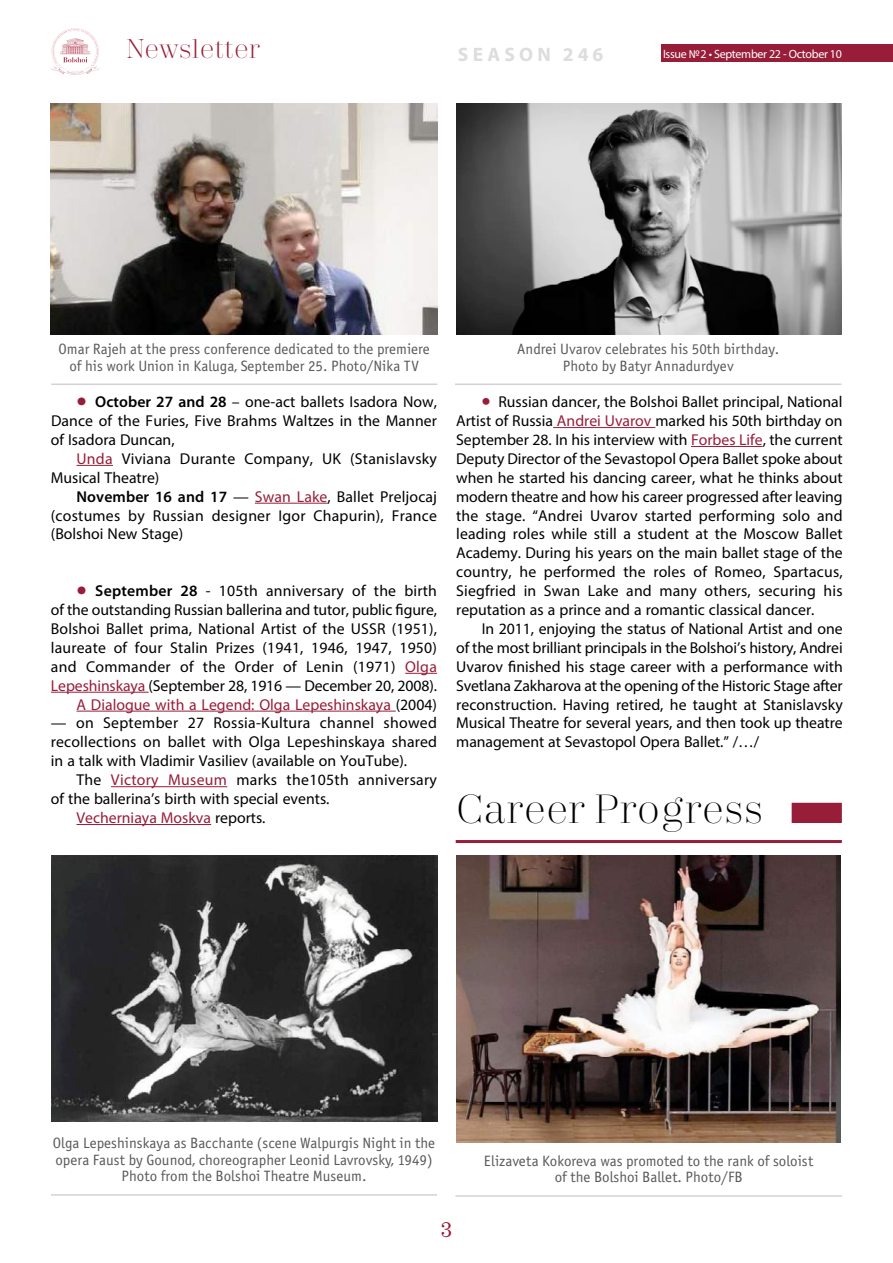
<style>
.page{position:relative;width:893px;height:1263px;background:#fff}
.page>*{position:absolute;margin:0;border:0;box-sizing:border-box;transform-origin:0 0}
.t1{font:300 40.5px "Trivia Serif";color:#000}
.t2{font:300 27px "Trivia Serif";color:#981d39}
.t3{font:21px "Trivia Serif 10 Demo";color:#981d39}
.t4{font:700 19.5px "Myriad Pro";letter-spacing:.22em;color:#dcddde}
.t5{font:15.75px/18.9px "Myriad Pro";color:#000;text-align:justify}
.t6{font:15.75px "Myriad Pro";letter-spacing:.02em;color:#000}
.t7{font:15.75px "Myriad Pro";color:#981d39}
.t8{font:15px/16.5px "Officina Sans Book ITC";color:#58595b;text-align:center}
.t9{font:12px "Myriad Pro";letter-spacing:-.025em;color:#fff}
.s1{font-weight:600;font-size:33px;color:#981d39}
.s2{font-weight:600}
.s3{color:#981d39}
.s4{color:#000}
.s5{font-size:33px;color:#981d39}
</style>
<div class="page">
<div style="left:661px;top:45px;width:232px;height:17px;background:#981d39"></div>
<svg style="left:51px;top:28px;width:49px;height:47px"></svg>
<img style="left:51px;top:103px;width:386px;height:231px">
<hr style="left:51px;top:383px;width:386px;height:2px;background:#d1d3d4">
<hr style="left:76px;top:465px;width:37px;height:1px;background:#981d39">
<hr style="left:255px;top:503px;width:73px;height:1px;background:#981d39">
<hr style="left:405px;top:673px;width:32px;height:1px;background:#981d39">
<hr style="left:51px;top:692px;width:98px;height:1px;background:#981d39">
<hr style="left:76px;top:711px;width:320px;height:1px;background:#981d39">
<hr style="left:111px;top:786px;width:116px;height:1px;background:#981d39">
<hr style="left:76px;top:824px;width:135px;height:1px;background:#981d39">
<img style="left:51px;top:856px;width:386px;height:265px">
<hr style="left:51px;top:1194px;width:386px;height:2px;background:#d1d3d4">
<img style="left:456px;top:103px;width:385px;height:231px">
<hr style="left:455px;top:383px;width:386px;height:2px;background:#d1d3d4">
<hr style="left:553px;top:427px;width:102px;height:1px;background:#981d39">
<hr style="left:691px;top:446px;width:72px;height:1px;background:#981d39">
<div style="left:792px;top:803px;width:50px;height:20px;background:#981d39"></div>
<hr style="left:456px;top:840px;width:386px;height:3px;background:#981d39">
<img style="left:456px;top:856px;width:384px;height:287px">
<hr style="left:455px;top:1195px;width:387px;height:2px;background:#d1d3d4">
<h2 class="t2" style="left:126px;top:35px;width:135px">Newsletter</h2>
<p class="t9" style="left:663px;top:46px;width:180px">Issue №2 • September 22 - October 10</p>
<p class="t4" style="left:458px;top:41px;width:147px">SEASON 246</p>
<p class="t8" style="left:59px;top:341px;width:373px">Omar Rajeh at the press conference dedicated to the premiere of his work Union in Kaluga, September 25. Photo/Nika TV</p>
<p class="t5" style="left:51px;top:392px;width:388px;text-indent:26px"><span class="s1">•</span> <span class="s2">October 27 and 28</span> – one-act ballets Isadora Now, Dance of the Furies, Five Brahms Waltzes in the Manner of Isadora Duncan,</p>
<p class="t5" style="left:51px;top:449px;width:388px;text-indent:26px"><span class="s3">Unda</span> Viviana Durante Company, UK (Stanislavsky<br>Musical Theatre)</p>
<p class="t5" style="left:51px;top:487px;width:388px;text-indent:26px"><span class="s2">November 16 and 17</span> — <span class="s3">Swan Lake</span>, Ballet Preljocaj (costumes by Russian designer Igor Chapurin), France (Bolshoi New Stage)</p>
<p class="t5" style="left:51px;top:581px;width:388px;text-align:right"><span class="s1">•</span> <span class="s2">September 28</span> - 105th anniversary of the birth<br>of the outstanding Russian ballerina and tutor, public figure, Bolshoi Ballet prima, National Artist of the USSR (1951), laureate of four Stalin Prizes (1941, 1946, 1947, 1950) and Commander of the Order of Lenin (1971) <span class="s3">Olga Lepeshinskaya</span> (September 28, 1916 — December 20, 2008).<br><span class="s3">A Dialogue with a Legend: Olga Lepeshinskaya</span> (2004)</p>
<p class="t5" style="left:51px;top:713px;width:388px">— on September 27 Rossia-Kultura channel showed recollections on ballet with Olga Lepeshinskaya shared in a talk with Vladimir Vasiliev (available on YouTube).</p>
<p class="t6" style="left:76px;top:770px;width:362px">The <span class="s3">Victory Museum</span> marks the105th anniversary</p>
<p class="t5" style="left:51px;top:789px;width:280px">of the ballerina’s birth with special events.</p>
<p class="t7" style="left:76px;top:808px;width:191px">Vecherniaya Moskva <span class="s4">reports.</span></p>
<p class="t8" style="left:517px;top:341px;width:263px">Andrei Uvarov celebrates his 50th birthday.<br>Photo by Batyr Annadurdyev</p>
<p class="t5" style="left:456px;top:392px;width:388px;text-indent:25px"><span class="s5">•</span> Russian dancer, the Bolshoi Ballet principal, National Artist of Russia <span class="s3">Andrei Uvarov</span> marked his 50th birthday on September 28. In his interview with <span class="s3">Forbes Life</span>, the current Deputy Director of the Sevastopol Opera Ballet spoke about when he started his dancing career, what he thinks about modern theatre and how his career progressed after leaving the stage. “Andrei Uvarov started performing solo and leading roles while still a student at the Moscow Ballet Academy. During his years on the main ballet stage of the country, he performed the roles of Romeo, Spartacus, Siegfried in Swan Lake and many others, securing his reputation as a prince and a romantic classical dancer.</p>
<p class="t5" style="left:456px;top:619px;width:388px;text-indent:25px">In 2011, enjoying the status of National Artist and one of the most brilliant principals in the Bolshoi’s history, Andrei Uvarov finished his stage career with a performance with Svetlana Zakharova at the opening of the Historic Stage after reconstruction. Having retired, he taught at Stanislavsky Musical Theatre for several years, and then took up theatre management at Sevastopol Opera Ballet.” /…/</p>
<h1 class="t1" style="left:456px;top:788px;width:309px">Career Progress</h1>
<p class="t8" style="left:53px;top:1135px;width:384px">Olga Lepeshinskaya as Bacchante (scene Walpurgis Night in the opera Faust by Gounod, choreographer Leonid Lavrovsky, 1949)<br>Photo from the Bolshoi Theatre Museum.</p>
<p class="t8" style="left:484px;top:1153px;width:331px">Elizaveta Kokoreva was promoted to the rank of soloist of the Bolshoi Ballet. Photo/FB</p>
<h3 class="t3" style="left:441px;top:1217px;width:12px">3</h3>
</div>
